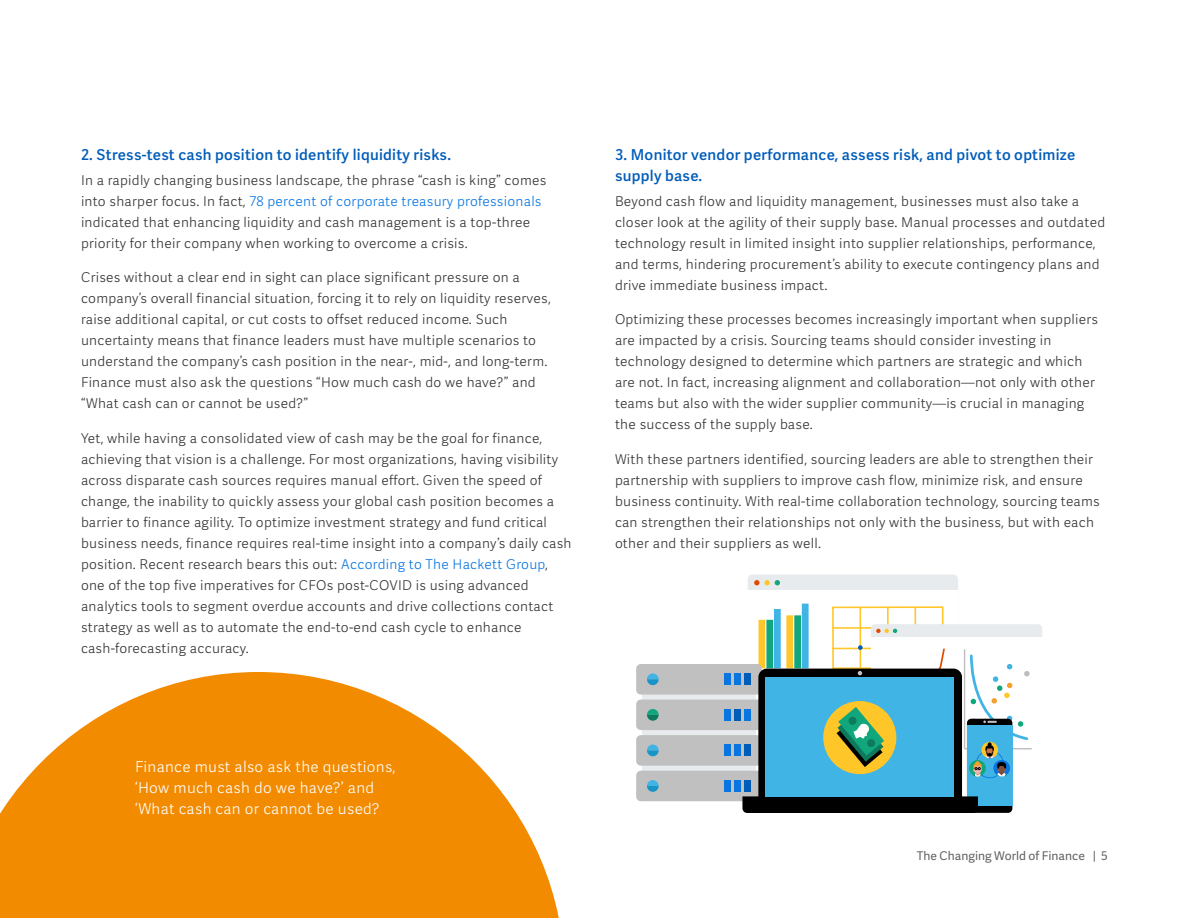
<style>
.page{position:relative;width:1188px;height:918px;background:#fff}
.page>*{position:absolute;margin:0;border:0;box-sizing:border-box;transform-origin:0 0}
.t1{font:500 15px/21px "Workday Adelle Sans";letter-spacing:.02em;color:#005cb9}
.t2{font:300 15px/21px "Workday Adelle Sans";letter-spacing:.02em;color:#fff}
.t3{font:300 13.5px/21px "Workday Adelle Sans";letter-spacing:.02em;color:#333}
.t4{font:12px "Workday Adelle Sans";color:#616161}
.s1{color:#0875e1}
</style>
<div class="page">
<hr style="left:965px;top:748px;width:67px;height:1px;background:#bdbdbd">
<div style="left:642px;top:668px;width:114px;height:130px;background:#e8ebed"></div>
<div style="left:636px;top:664px;width:126px;height:31px;background:#c0c0c0;border-radius:5px"></div>
<div style="left:636px;top:700px;width:126px;height:30px;background:#c0c0c0;border-radius:5px"></div>
<div style="left:636px;top:735px;width:126px;height:31px;background:#c0c0c0;border-radius:5px"></div>
<div style="left:636px;top:771px;width:126px;height:30px;background:#c0c0c0;border-radius:5px"></div>
<div style="left:724px;top:673px;width:7px;height:12px;background:#0875e1"></div>
<div style="left:734px;top:673px;width:7px;height:12px;background:#0875e1"></div>
<svg style="left:647px;top:673px;width:12px;height:12px"></svg>
<div style="left:724px;top:709px;width:7px;height:12px;background:#0875e1"></div>
<div style="left:734px;top:709px;width:7px;height:12px;background:#005cb9"></div>
<svg style="left:647px;top:709px;width:12px;height:12px"></svg>
<div style="left:724px;top:745px;width:7px;height:11px;background:#0875e1"></div>
<div style="left:734px;top:745px;width:7px;height:11px;background:#0875e1"></div>
<svg style="left:647px;top:745px;width:12px;height:11px"></svg>
<div style="left:724px;top:780px;width:7px;height:12px;background:#0875e1"></div>
<div style="left:734px;top:780px;width:7px;height:12px;background:#0875e1"></div>
<svg style="left:647px;top:780px;width:12px;height:12px"></svg>
<svg style="left:742px;top:575px;width:288px;height:238px"></svg>
<svg style="left:0;top:672px;width:559px;height:246px;fill:#f38b00"></svg>
<p class="t1" style="left:81px;top:145px;width:372px">2. Stress-test cash position to identify liquidity risks.</p>
<p class="t3" style="left:81px;top:170px;width:467px">In a rapidly changing business landscape, the phrase “cash is king” comes into sharper focus. In fact, <span class="s1">78 percent of corporate treasury professionals </span>indicated that enhancing liquidity and cash management is a top-three priority for their company when working to overcome a crisis.</p>
<p class="t3" style="left:81px;top:267px;width:471px">Crises without a clear end in sight can place significant pressure on a company’s overall financial situation, forcing it to rely on liquidity reserves, raise additional capital, or cut costs to offset reduced income. Such uncertainty means that finance leaders must have multiple scenarios to understand the company’s cash position in the near-, mid-, and long-term.<br>Finance must also ask the questions “How much cash do we have?” and “What cash can or cannot be used?”</p>
<p class="t3" style="left:81px;top:428px;width:492px">Yet, while having a consolidated view of cash may be the goal for finance, achieving that vision is a challenge. For most organizations, having visibility across disparate cash sources requires manual effort. Given the speed of change, the inability to quickly assess your global cash position becomes a barrier to finance agility. To optimize investment strategy and fund critical business needs, finance requires real-time insight into a company’s daily cash position. Recent research bears this out: <span class="s1">According to The Hackett Group</span>, one of the top five imperatives for CFOs post-COVID is using advanced analytics tools to segment overdue accounts and drive collections contact strategy as well as to automate the end-to-end cash cycle to enhance cash-forecasting accuracy.</p>
<p class="t2" style="left:135px;top:757px;width:262px">Finance must also ask the questions, ‘How much cash do we have?’ and ‘What cash can or cannot be used?</p>
<p class="t1" style="left:615px;top:145px;width:462px">3. Monitor vendor performance, assess risk, and pivot to optimize supply base.</p>
<p class="t3" style="left:615px;top:191px;width:492px">Beyond cash flow and liquidity management, businesses must also take a closer look at the agility of their supply base. Manual processes and outdated technology result in limited insight into supplier relationships, performance, and terms, hindering procurement’s ability to execute contingency plans and drive immediate business impact.</p>
<p class="t3" style="left:615px;top:309px;width:485px">Optimizing these processes becomes increasingly important when suppliers are impacted by a crisis. Sourcing teams should consider investing in technology designed to determine which partners are strategic and which are not. In fact, increasing alignment and collaboration—not only with other teams but also with the wider supplier community—is crucial in managing the success of the supply base.</p>
<p class="t3" style="left:615px;top:449px;width:486px">With these partners identified, sourcing leaders are able to strengthen their partnership with suppliers to improve cash flow, minimize risk, and ensure business continuity. With real-time collaboration technology, sourcing teams can strengthen their relationships not only with the business, but with each other and their suppliers as well.</p>
<p class="t4" style="left:917px;top:849px;width:193px">The Changing World of Finance | 5</p>
</div>
